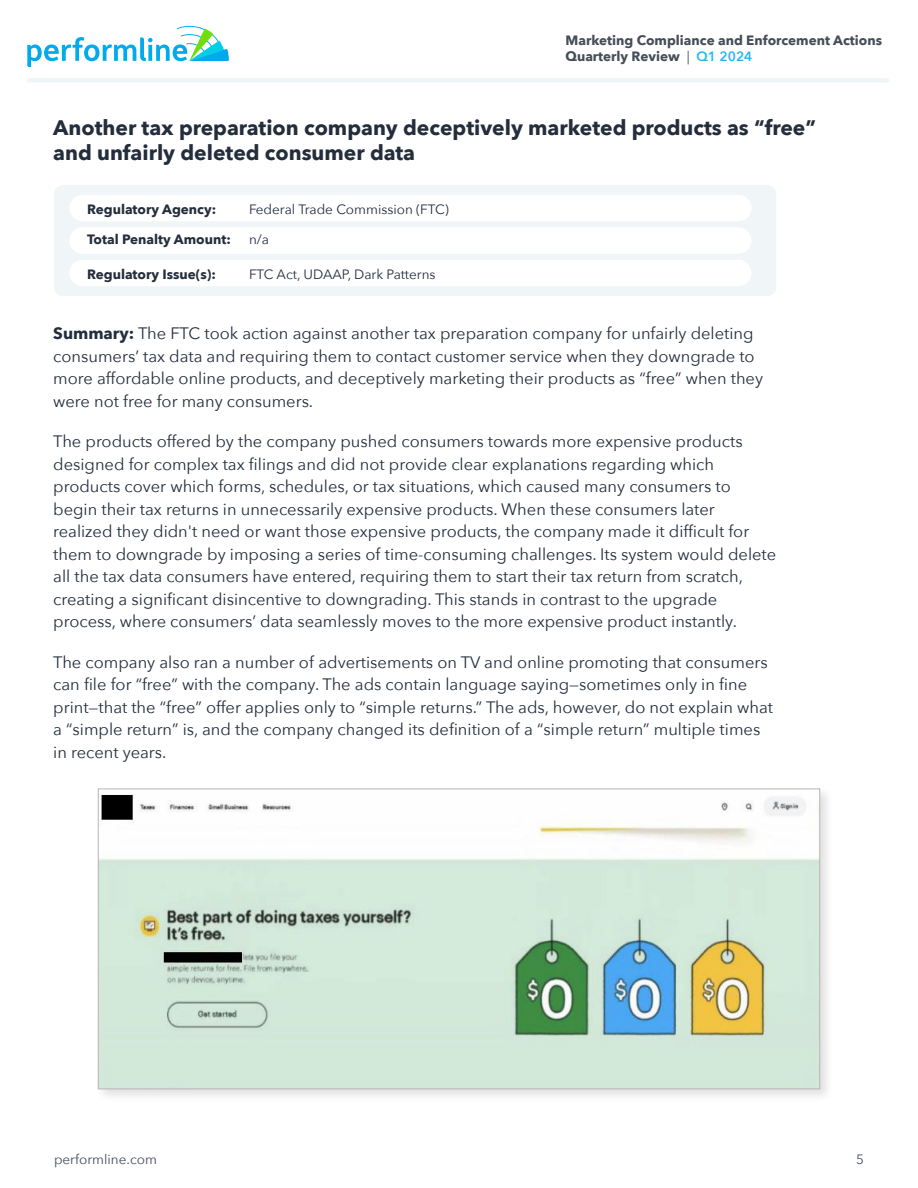
<style>
.page{position:relative;width:918px;height:1188px;background:#fff}
.page>*{position:absolute;margin:0;border:0;box-sizing:border-box;transform-origin:0 0}
.t1{font:700 21px/25.2px "Avenir Next";color:#242d3c}
.t2{font:16.5px/22.5px "Avenir Next";color:#242d3c}
.t3{font:700 13.5px/16.2px "Avenir Next";color:#454d59}
.t4{font:700 13.5px "Avenir Next";color:#242d3c}
.t5{font:13.5px "Avenir Next";color:#242d3c}
.t6{font:13.5px "Avenir Next";color:#454d59}
.s1{font-weight:400}
.s2{font-weight:600;color:#26b7f0}
.s3{font-weight:700}
</style>
<div class="page">
<hr style="left:27px;top:78px;width:863px;height:4px;background:#f0f5f7;border-radius:2px">
<svg style="left:27px;top:26px;width:202px;height:41px"></svg>
<div style="left:54px;top:185px;width:722px;height:111px;background:#f0f5f7;border-radius:9px"></div>
<div style="left:69px;top:195px;width:682px;height:26px;background:#fff;border-radius:13px"></div>
<div style="left:69px;top:227px;width:682px;height:27px;background:#fff;border-radius:13px"></div>
<div style="left:69px;top:260px;width:682px;height:26px;background:#fff;border-radius:13px"></div>
<div style="left:95px;top:786px;width:739px;height:317px;background:#000;opacity:.12"></div>
<img style="left:100px;top:791px;width:718px;height:296px">
<p class="t3" style="left:566px;top:32px;width:318px">Marketing Compliance and Enforcement Actions<br>Quarterly Review <span class="s1">|</span> <span class="s2">Q1 2024</span></p>
<p class="t1" style="left:53px;top:115px;width:764px">Another tax preparation company deceptively marketed products as “free” and unfairly deleted consumer data</p>
<p class="t4" style="left:87px;top:198px;width:131px">Regulatory Agency:</p>
<p class="t5" style="left:249px;top:198px;width:201px">Federal Trade Commission (FTC)</p>
<p class="t4" style="left:87px;top:228px;width:145px">Total Penalty Amount:</p>
<p class="t5" style="left:249px;top:228px;width:22px">n/a</p>
<p class="t4" style="left:87px;top:263px;width:130px">Regulatory Issue(s):</p>
<p class="t5" style="left:249px;top:263px;width:188px">FTC Act, UDAAP, Dark Patterns</p>
<p class="t2" style="left:53px;top:321px;width:711px"><span class="s3">Summary:</span> The FTC took action against another tax preparation company for unfairly deleting consumers’ tax data and requiring them to contact customer service when they downgrade to more affordable online products, and deceptively marketing their products as “free” when they were not free for many consumers.</p>
<p class="t2" style="left:53px;top:429px;width:725px">The products offered by the company pushed consumers towards more expensive products designed for complex tax filings and did not provide clear explanations regarding which products cover which forms, schedules, or tax situations, which caused many consumers to begin their tax returns in unnecessarily expensive products. When these consumers later realized they didn't need or want those expensive products, the company made it difficult for them to downgrade by imposing a series of time-consuming challenges. Its system would delete all the tax data consumers have entered, requiring them to start their tax return from scratch, creating a significant disincentive to downgrading. This stands in contrast to the upgrade process, where consumers’ data seamlessly moves to the more expensive product instantly.</p>
<p class="t2" style="left:53px;top:650px;width:721px">The company also ran a number of advertisements on TV and online promoting that consumers can file for “free” with the company. The ads contain language saying—sometimes only in fine print—that the “free” offer applies only to “simple returns.” The ads, however, do not explain what a “simple return” is, and the company changed its definition of a “simple return” multiple times in recent years.</p>
<p class="t6" style="left:54px;top:1148px;width:104px">performline.com</p>
<p class="t6" style="left:856px;top:1148px;width:9px">5</p>
</div>
